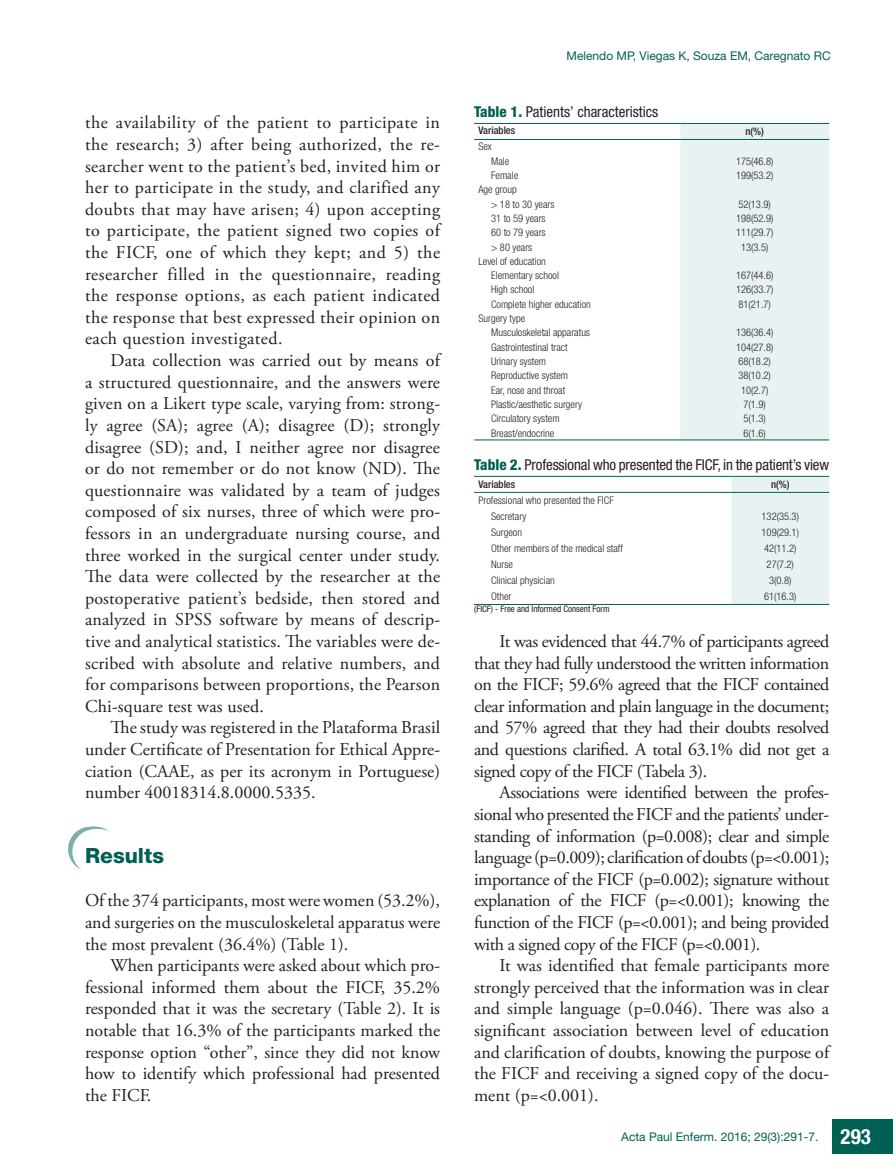
<style>
.page{position:relative;width:893px;height:1170px;background:#fff}
.page>*{position:absolute;margin:0;border:0;box-sizing:border-box;transform-origin:0 0}
.t1{font:800 21px "Helvetica Neue LT Std";color:#006053}
.t2{font:18px/21.6px "Adobe Garamond Pro";color:#231f20;text-align:justify}
.t3{font:condensed 15px "Helvetica Neue LT Std";letter-spacing:-.01em;color:#231f20}
.t4{font:12px "Helvetica Neue LT Std";color:#006053}
.t5{font:300 condensed 10.5px/14.2px "Helvetica Neue LT Std";color:#231f20}
.t6{font:500 condensed 10.5px "Helvetica Neue LT Std";color:#231f20}
.t7{font:condensed 9px "Helvetica Neue LT Std";color:#231f20}
.s1{font-weight:800;color:#006053}
.s2{font-weight:700;font-stretch:condensed;font-size:21px;color:#fff}
</style>
<div class="page">
<div style="left:832px;top:1118px;width:61px;height:35px;background:#006053"></div>
<hr style="left:91px;top:826px;width:1px;height:45px;background:#7aafaa">
<svg style="left:92px;top:826px;width:7px;height:4px"></svg>
<hr style="left:95px;top:829px;width:1px;height:45px;background:#fff">
<div style="left:680px;top:124px;width:149px;height:315px;background:#e9f2f2"></div>
<hr style="left:474px;top:123px;width:206px;height:1px;background:#006053">
<hr style="left:680px;top:123px;width:149px;height:1px;background:#006053">
<hr style="left:474px;top:139px;width:206px;height:1px;background:#006053">
<hr style="left:680px;top:139px;width:149px;height:1px;background:#006053">
<hr style="left:474px;top:439px;width:206px;height:1px;background:#006053">
<hr style="left:680px;top:439px;width:149px;height:1px;background:#006053">
<div style="left:731px;top:477px;width:98px;height:127px;background:#e9f2f2"></div>
<hr style="left:474px;top:604px;width:257px;height:1px;background:#006053">
<hr style="left:731px;top:604px;width:98px;height:1px;background:#006053">
<hr style="left:474px;top:476px;width:257px;height:1px;background:#006053">
<hr style="left:731px;top:476px;width:98px;height:1px;background:#006053">
<hr style="left:474px;top:492px;width:257px;height:1px;background:#006053">
<hr style="left:731px;top:492px;width:98px;height:1px;background:#006053">
<p class="t2" style="left:85px;top:112px;width:357px">the availability of the patient to participate in the research; 3) after being authorized, the re&shy;searcher went to the patient’s bed, invited him or her to participate in the study, and clarified any doubts that may have arisen; 4) upon accepting to participate, the patient signed two copies of the FICF, one of which they kept; and 5) the researcher filled in the questionnaire, reading the response options, as each patient indicated the response that best expressed their opinion on each question investigated.</p>
<p class="t2" style="left:85px;top:350px;width:357px;text-indent:26px">Data collection was carried out by means of a structured questionnaire, and the answers were given on a Likert type scale, varying from: strong&shy;ly agree (SA); agree (A); disagree (D); strongly disagree (SD); and, I neither agree nor disagree or do not remember or do not know (ND). The questionnaire was validated by a team of judges composed of six nurses, three of which were pro&shy;fessors in an undergraduate nursing course, and three worked in the surgical center under study.<br>The data were collected by the researcher at the postoperative patient’s bedside, then stored and analyzed in SPSS software by means of descrip&shy;tive and analytical statistics. The variables were de&shy;scribed with absolute and relative numbers, and for comparisons between proportions, the Pearson Chi-square test was used.</p>
<p class="t2" style="left:85px;top:717px;width:357px;text-indent:26px">The study was registered in the Plataforma Brasil under Certificate of Presentation for Ethical Appre&shy;ciation (CAAE, as per its acronym in Portuguese) number 40018314.8.0000.5335.</p>
<p class="t1" style="left:85px;top:843px;width:80px">Results</p>
<p class="t2" style="left:85px;top:890px;width:357px">Of the 374 participants, most were women (53.2%), and surgeries on the musculoskeletal apparatus were the most prevalent (36.4%) (Table 1).</p>
<p class="t2" style="left:85px;top:955px;width:357px;text-indent:26px">When participants were asked about which pro&shy;fessional informed them about the FICF, 35.2% responded that it was the secretary (Table 2). It is notable that 16.3% of the participants marked the response option “other”, since they did not know how to identify which professional had presented the FICF.</p>
<p class="t4" style="left:567px;top:48px;width:266px">Melendo MP, Viegas K, Souza EM, Caregnato RC</p>
<p class="t3" style="left:474px;top:103px;width:186px"><span class="s1">Table 1.</span> Patients’ characteristics</p>
<p class="t6" style="left:478px;top:124px;width:38px">Variables</p>
<p class="t6" style="left:745px;top:125px;width:20px">n(%)</p>
<p class="t5" style="left:491px;top:139px;width:20px;text-indent:-13px">Sex<br>Male</p>
<p class="t5" style="left:736px;top:154px;width:39px">175(46.8)</p>
<p class="t5" style="left:491px;top:168px;width:29px">Female</p>
<p class="t5" style="left:736px;top:168px;width:39px">199(53.2)</p>
<p class="t5" style="left:491px;top:182px;width:65px;text-indent:-13px">Age group<br>&gt; 18 to 30 years</p>
<p class="t5" style="left:738px;top:197px;width:34px">52(13.9)</p>
<p class="t5" style="left:491px;top:211px;width:56px">31 to 59 years</p>
<p class="t5" style="left:736px;top:211px;width:39px">198(52.9)</p>
<p class="t5" style="left:491px;top:225px;width:56px">60 to 79 years</p>
<p class="t5" style="left:736px;top:225px;width:39px">111(29.7)</p>
<p class="t5" style="left:491px;top:239px;width:43px">&gt; 80 years</p>
<p class="t5" style="left:741px;top:239px;width:29px">13(3.5)</p>
<p class="t5" style="left:491px;top:254px;width:69px;text-indent:-13px">Level of education<br>Elementary school</p>
<p class="t5" style="left:736px;top:268px;width:39px">167(44.6)</p>
<p class="t5" style="left:491px;top:282px;width:45px">High school</p>
<p class="t5" style="left:736px;top:282px;width:39px">126(33.7)</p>
<p class="t5" style="left:491px;top:297px;width:101px">Complete higher education</p>
<p class="t5" style="left:738px;top:297px;width:34px">81(21.7)</p>
<p class="t5" style="left:491px;top:311px;width:100px;text-indent:-13px">Surgery type<br>Musculoskeletal apparatus</p>
<p class="t5" style="left:736px;top:325px;width:39px">136(36.4)</p>
<p class="t5" style="left:491px;top:340px;width:78px">Gastrointestinal tract</p>
<p class="t5" style="left:736px;top:340px;width:39px">104(27.8)</p>
<p class="t5" style="left:491px;top:354px;width:57px">Urinary system</p>
<p class="t5" style="left:738px;top:354px;width:34px">68(18.2)</p>
<p class="t5" style="left:491px;top:368px;width:78px">Reproductive system</p>
<p class="t5" style="left:738px;top:368px;width:34px">38(10.2)</p>
<p class="t5" style="left:491px;top:382px;width:76px">Ear, nose and throat</p>
<p class="t5" style="left:741px;top:382px;width:29px">10(2.7)</p>
<p class="t5" style="left:491px;top:397px;width:92px">Plastic/aesthetic surgery</p>
<p class="t5" style="left:743px;top:397px;width:24px">7(1.9)</p>
<p class="t5" style="left:491px;top:411px;width:70px">Circulatory system</p>
<p class="t5" style="left:743px;top:411px;width:24px">5(1.3)</p>
<p class="t5" style="left:491px;top:425px;width:65px">Breast/endocrine</p>
<p class="t5" style="left:743px;top:425px;width:24px">6(1.6)</p>
<p class="t3" style="left:474px;top:456px;width:357px"><span class="s1">Table 2.</span> Professional who presented the FICF, in the patient’s view</p>
<p class="t6" style="left:478px;top:478px;width:38px">Variables</p>
<p class="t6" style="left:771px;top:478px;width:20px">n(%)</p>
<p class="t5" style="left:491px;top:492px;width:124px;line-height:16px;text-indent:-13px">Professional who presented the FICF<br>Secretary</p>
<p class="t5" style="left:762px;top:509px;width:39px">132(35.3)</p>
<p class="t5" style="left:491px;top:525px;width:32px">Surgeon</p>
<p class="t5" style="left:762px;top:525px;width:39px">109(29.1)</p>
<p class="t5" style="left:491px;top:541px;width:133px">Other members of the medical staff</p>
<p class="t5" style="left:764px;top:541px;width:34px">42(11.2)</p>
<p class="t5" style="left:491px;top:557px;width:23px">Nurse</p>
<p class="t5" style="left:767px;top:557px;width:29px">27(7.2)</p>
<p class="t5" style="left:491px;top:573px;width:65px">Clinical physician</p>
<p class="t5" style="left:769px;top:573px;width:24px">3(0.8)</p>
<p class="t5" style="left:491px;top:589px;width:22px">Other</p>
<p class="t5" style="left:764px;top:589px;width:34px">61(16.3)</p>
<p class="t7" style="left:474px;top:603px;width:137px">(FICF) - Free and Informed Consent Form</p>
<p class="t2" style="left:474px;top:631px;width:357px;text-indent:26px">It was evidenced that 44.7% of participants agreed that they had fully understood the written information on the FICF; 59.6% agreed that the FICF contained clear information and plain language in the document; and 57% agreed that they had their doubts resolved and questions clarified. A total 63.1% did not get a signed copy of the FICF (Tabela 3).</p>
<p class="t2" style="left:474px;top:782px;width:357px;text-indent:26px">Associations were identified between the profes&shy;sional who presented the FICF and the patients’ under&shy;standing of information (p=0.008); clear and simple language (p=0.009); clarification of doubts (p=&lt;0.001); importance of the FICF (p=0.002); signature without explanation of the FICF (p=&lt;0.001); knowing the function of the FICF (p=&lt;0.001); and being provided with a signed copy of the FICF (p=&lt;0.001).</p>
<p class="t2" style="left:474px;top:955px;width:357px;text-indent:26px">It was identified that female participants more strongly perceived that the information was in clear and simple language (p=0.046). There was also a significant association between level of education and clarification of doubts, knowing the purpose of the FICF and receiving a signed copy of the docu&shy;ment (p=&lt;0.001).</p>
<p class="t4" style="left:621px;top:1129px;width:251px">Acta Paul Enferm. 2016; 29(3):291-7. <span class="s2">293</span></p>
</div>
